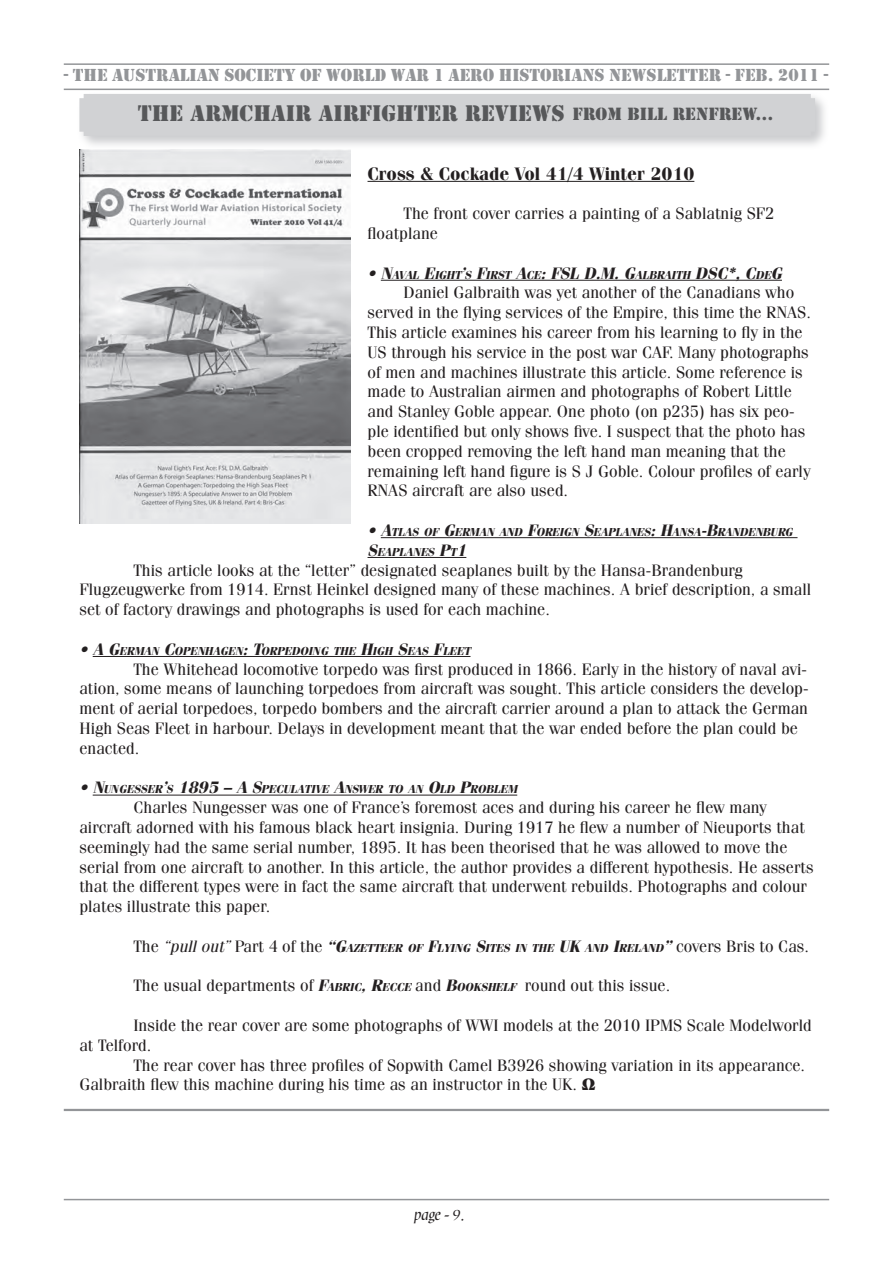
<style>
.page{position:relative;width:893px;height:1263px;background:#fff}
.page>*{position:absolute;margin:0;border:0;box-sizing:border-box;transform-origin:0 0}
.t1{font:21px "Stencil Std";color:#57585a}
.t2{font:18px "Stencil";color:#939598}
.t3{font:700 18px "Fenice Pro ITC";color:#231f20}
.t4{font:16.5px/19.8px "Fenice Pro ITC";color:#231f20}
.t5{font:16.5px "Stencil Std";color:#57585a}
.t6{font:italic 16.5px "Corvallis Sans";color:#231f20}
.t7{font:italic 700 11.55px/19.8px "Fenice Pro ITC";color:#231f20}
.s1{font-size:16.5px}
.s2{font-weight:400;font-style:normal;font-size:16.5px}
.s3{font-weight:400;font-size:16.5px}
.s4{font-weight:700;font-style:italic}
.s5{font-weight:700;font-style:italic;font-size:11.55px}
.s6{font-weight:900}
.s7{font-size:18px}
</style>
<div class="page">
<hr style="left:64px;top:63px;width:765px;height:2px;background:#939598">
<hr style="left:64px;top:1199px;width:765px;height:1px;background:#939598">
<hr style="left:64px;top:89px;width:765px;height:1px;background:#939598">
<hr style="left:367px;top:181px;width:327px;height:1px;background:#231f20">
<hr style="left:381px;top:280px;width:401px;height:1px;background:#231f20">
<hr style="left:381px;top:537px;width:416px;height:1px;background:#231f20">
<hr style="left:367px;top:557px;width:99px;height:1px;background:#231f20">
<hr style="left:93px;top:656px;width:377px;height:1px;background:#231f20">
<hr style="left:93px;top:795px;width:424px;height:1px;background:#231f20">
<img style="left:79px;top:150px;width:271px;height:373px">
<hr style="left:64px;top:1109px;width:765px;height:2px;background:#939598">
<div style="left:77px;top:92px;width:752px;height:58px;background:#bcbdc0;opacity:.75"></div>
<div style="left:79px;top:94px;width:736px;height:42px;background:#d1d2d4"></div>
<p class="t2" style="left:64px;top:65px;width:766px">- THE AUSTRALIAN SOCIETY OF WORLD WAR 1 AERO HISTORIANS NEWSLETTER - FEB. 2011 -</p>
<p class="t1" style="left:138px;top:100px;width:428px">THE ARMCHAIR AIRFIGHTER REVIEWS</p>
<p class="t5" style="left:572px;top:103px;width:202px">FROM BILL RENFREW...</p>
<p class="t3" style="left:367px;top:162px;width:328px">Cross &amp; Cockade Vol 41/4 Winter 2010</p>
<p class="t4" style="left:368px;top:203px;width:408px;text-indent:36px">The front cover carries a painting of a Sablatnig SF2 floatplane</p>
<p class="t7" style="left:368px;top:265px;width:416px"><span class="s1">• N</span>AVAL <span class="s1">E</span>IGHT<span class="s1">’</span>S <span class="s1">F</span>IRST <span class="s1">A</span>CE<span class="s1">: FSL D.M. G</span>ALBRAITH <span class="s1">DSC*, C</span>DE<span class="s1">G</span></p>
<p class="t4" style="left:368px;top:283px;width:445px;text-indent:36px">Daniel Galbraith was yet another of the Canadians who served in the flying services of the Empire, this time the RNAS.<br>This article examines his career from his learning to fly in the US through his service in the post war CAF. Many photographs of men and machines illustrate this article. Some reference is made to Australian airmen and photographs of Robert Little and Stanley Goble appear. One photo (on p235) has six peo&shy;ple identified but only shows five. I suspect that the photo has been cropped removing the left hand man meaning that the remaining left hand figure is S J Goble. Colour profiles of early RNAS aircraft are also used.</p>
<p class="t7" style="left:367px;top:522px;width:426px"><span class="s1">• A</span>TLAS OF <span class="s1">G</span>ERMAN AND <span class="s1">F</span>OREIGN <span class="s1">S</span>EAPLANES <span class="s1">: H</span>ANSA<span class="s1">-B</span>RANDENBURG<br><span class="s1">S</span>EAPLANES <span class="s1">P</span>T<span class="s1">1</span></p>
<p class="t4" style="left:79px;top:560px;width:733px;text-indent:54px">This article looks at the “letter” designated seaplanes built by the Hansa-Brandenburg<br>Flugzeugwerke from 1914. Ernst Heinkel designed many of these machines. A brief description, a small set of factory drawings and photographs is used for each machine.</p>
<p class="t7" style="left:79px;top:641px;width:393px"><span class="s1">• A G</span>ERMAN <span class="s1">C</span>OPENHAGEN<span class="s1">: T</span>ORPEDOING THE <span class="s1">H</span>IGH <span class="s1">S</span>EAS <span class="s1">F</span>LEE T</p>
<p class="t4" style="left:79px;top:659px;width:731px;text-indent:54px">The Whitehead locomotive torpedo was first produced in 1866. Early in the history of naval avi&shy;ation, some means of launching torpedoes from aircraft was sought. This article considers the develop&shy;ment of aerial torpedoes, torpedo bombers and the aircraft carrier around a plan to attack the German High Seas Fleet in harbour. Delays in development meant that the war ended before the plan could be enacted.</p>
<p class="t7" style="left:79px;top:780px;width:48px"><span class="s1">• N</span>UNGESSE</p>
<p class="t7" style="left:154px;top:780px;width:207px">R<span class="s1">’</span>S <span class="s1">1895 – A S</span>PECULATIVE <span class="s1">A</span>NSWE</p>
<p class="t7" style="left:375px;top:780px;width:144px">R TO AN <span class="s1">O</span>LD <span class="s1">P</span>ROBLEM</p>
<p class="t4" style="left:79px;top:797px;width:736px;text-indent:54px">Charles Nungesser was one of France’s foremost aces and during his career he flew many aircraft adorned with his famous black heart insignia. During 1917 he flew a number of Nieuports that seemingly had the same serial number, 1895. It has been theorised that he was allowed to move the serial from one aircraft to another. In this article, the author provides a different hypothesis. He asserts that the different types were in fact the same aircraft that underwent rebuilds. Photographs and colour plates illustrate this paper.</p>
<p class="t7" style="left:133px;top:938px;width:677px"><span class="s2">The</span> <span class="s3">“pull out”</span> <span class="s2">Part 4 of the</span> <span class="s1">“G</span>AZETTEER OF <span class="s1">F</span>LYING <span class="s1">S</span>ITES IN THE <span class="s1">UK</span> AND <span class="s1">I</span>RELAND<span class="s1">”</span> <span class="s2">covers Bris to Cas.</span></p>
<p class="t4" style="left:133px;top:976px;width:538px">The usual departments of <span class="s4">F</span><span class="s5">ABRIC</span><span class="s4">, R</span><span class="s5">ECCE</span> and <span class="s4">B</span><span class="s5">OOKSHELF</span> round out this issue.</p>
<p class="t4" style="left:79px;top:1015px;width:734px;text-indent:54px">Inside the rear cover are some photographs of WWI models at the 2010 IPMS Scale Modelworld at Telford.</p>
<p class="t4" style="left:79px;top:1055px;width:727px;text-indent:54px">The rear cover has three profiles of Sopwith Camel B3926 showing variation in its appearance.<br>Galbraith flew this machine during his time as an instructor in the UK. <span class="s6">Ω</span></p>
<p class="t6" style="left:414px;top:1205px;width:52px">page - 9<span class="s7">.</span></p>
</div>
